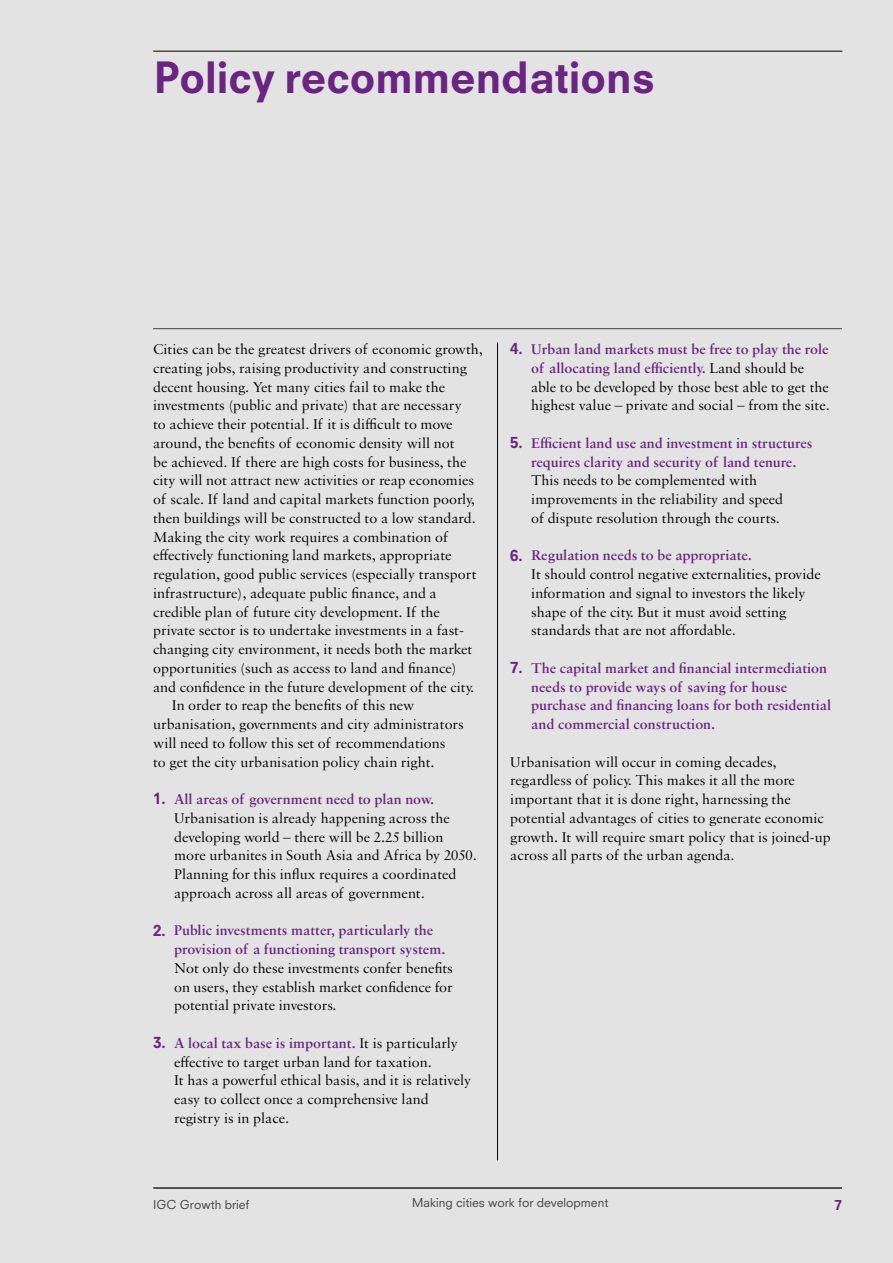
<style>
.page{position:relative;width:893px;height:1263px;background:#fff}
.page>*{position:absolute;margin:0;border:0;box-sizing:border-box;transform-origin:0 0}
.t1{font:800 42px "Neuzeit SLT Std";color:#6a2481}
.t2{font:15px/18.8px "Sabon MT Std";color:#000}
.t3{font:600 15px/18.8px "Sabon MT Std";color:#6a2481}
.t4{font:800 13.5px "Neuzeit SLT Std";color:#6a2481}
.t5{font:12px "Neuzeit SLT Std";color:#424241}
.s1{font-family:"Neuzeit SLT Std";font-weight:800;color:#6a2481}
.s2{font-weight:600;color:#6a2481}
.s3{font-family:"Neuzeit SLT Std";font-weight:800}
</style>
<div class="page">
<div style="left:1px;top:0;width:892px;height:1263px;background:#e2e3e2"></div>
<hr style="left:153px;top:328px;width:689px;height:1px;background:#424241">
<hr style="left:153px;top:1187px;width:689px;height:1px;background:#424241">
<hr style="left:497px;top:342px;width:1px;height:818px;background:#000">
<hr style="left:153px;top:51px;width:689px;height:1px;background:#424241">
<hr style="left:154px;top:1188px;width:688px;height:1px;background:#424241">
<h1 class="t1" style="left:154px;top:52px;width:503px">Policy recommendations</h1>
<p class="t2" style="left:153px;top:339px;width:331px">Cities can be the greatest drivers of economic growth,</p>
<p class="t2" style="left:153px;top:358px;width:315px">creating jobs, raising productivity and constructing</p>
<p class="t2" style="left:153px;top:377px;width:293px">decent housing. Yet many cities fail to make the</p>
<p class="t2" style="left:153px;top:396px;width:310px">investments (public and private) that are necessary</p>
<p class="t2" style="left:153px;top:414px;width:301px">to achieve their potential. If it is difficult to move</p>
<p class="t2" style="left:153px;top:433px;width:303px">around, the benefits of economic density will not</p>
<p class="t2" style="left:153px;top:452px;width:315px">be achieved. If there are high costs for business, the</p>
<p class="t2" style="left:153px;top:471px;width:322px">city will not attract new activities or reap economies</p>
<p class="t2" style="left:153px;top:489px;width:323px">of scale. If land and capital markets function poorly,</p>
<p class="t2" style="left:153px;top:508px;width:324px">then buildings will be constructed to a low standard.</p>
<p class="t2" style="left:153px;top:527px;width:296px">Making the city work requires a combination of</p>
<p class="t2" style="left:153px;top:546px;width:300px">effectively functioning land markets, appropriate</p>
<p class="t2" style="left:153px;top:564px;width:325px">regulation, good public services (especially transport</p>
<p class="t2" style="left:153px;top:583px;width:285px">infrastructure), adequate public finance, and a</p>
<p class="t2" style="left:153px;top:602px;width:288px">credible plan of future city development. If the</p>
<p class="t2" style="left:153px;top:621px;width:312px">private sector is to undertake investments in a fast-</p>
<p class="t2" style="left:153px;top:639px;width:321px">changing city environment, it needs both the market</p>
<p class="t2" style="left:153px;top:658px;width:305px">opportunities (such as access to land and finance)</p>
<p class="t2" style="left:153px;top:677px;width:323px">and confidence in the future development of the city.</p>
<p class="t2" style="left:172px;top:696px;width:244px">In order to reap the benefits of this new</p>
<p class="t2" style="left:153px;top:714px;width:312px">urbanisation, governments and city administrators</p>
<p class="t2" style="left:153px;top:733px;width:294px">will need to follow this set of recommendations</p>
<p class="t2" style="left:153px;top:752px;width:283px">to get the city urbanisation policy chain right.</p>
<p class="t2" style="left:174px;top:789px;width:304px;text-indent:-21px"><span class="s1">1.</span> <span class="s2">All areas of government need to plan now.<br></span>Urbanisation is already happening across the developing world – there will be 2.25 billion more urbanites in South Asia and Africa by 2050.<br>Planning for this influx requires a coordinated approach across all areas of government.</p>
<p class="t3" style="left:174px;top:921px;width:273px;text-indent:-21px"><span class="s3">2.</span> Public investments matter, particularly the provision of a functioning transport system.</p>
<p class="t2" style="left:174px;top:958px;width:280px;text-align:justify">Not only do these investments confer benefits on users, they establish market confidence for potential private investors.</p>
<p class="t2" style="left:174px;top:1033px;width:299px;text-indent:-21px"><span class="s1">3.</span> <span class="s2">A local tax base is important.</span> It is particularly effective to target urban land for taxation.<br>It has a powerful ethical basis, and it is relatively easy to collect once a comprehensive land registry is in place.</p>
<p class="t2" style="left:531px;top:339px;width:300px;text-indent:-21px"><span class="s1">4.</span> <span class="s2">Urban land markets must be free to play the role of allocating land efficiently.</span> Land should be able to be developed by those best able to get the highest value – private and social – from the site.</p>
<p class="t3" style="left:510px;top:433px;width:304px;text-align:center"><span class="s3">5.</span> Efficient land use and investment in structures requires clarity and security of land tenure.</p>
<p class="t2" style="left:531px;top:471px;width:253px">This needs to be complemented with improvements in the reliability and speed of dispute resolution through the courts.</p>
<p class="t2" style="left:531px;top:546px;width:291px;text-indent:-21px"><span class="s1">6.</span> <span class="s2">Regulation needs to be appropriate.<br></span>It should control negative externalities, provide information and signal to investors the likely shape of the city. But it must avoid setting standards that are not affordable.</p>
<p class="t3" style="left:531px;top:658px;width:301px;text-indent:-21px"><span class="s3">7.</span> The capital market and financial intermediation needs to provide ways of saving for house purchase and financing loans for both residential and commercial construction.</p>
<p class="t2" style="left:510px;top:752px;width:322px">Urbanisation will occur in coming decades, regardless of policy. This makes it all the more important that it is done right, harnessing the potential advantages of cities to generate economic growth. It will require smart policy that is joined-up across all parts of the urban agenda.</p>
<p class="t5" style="left:153px;top:1197px;width:98px">IGC Growth brief</p>
<p class="t5" style="left:412px;top:1195px;width:198px">Making cities work for development</p>
<p class="t4" style="left:834px;top:1196px;width:9px">7</p>
</div>
